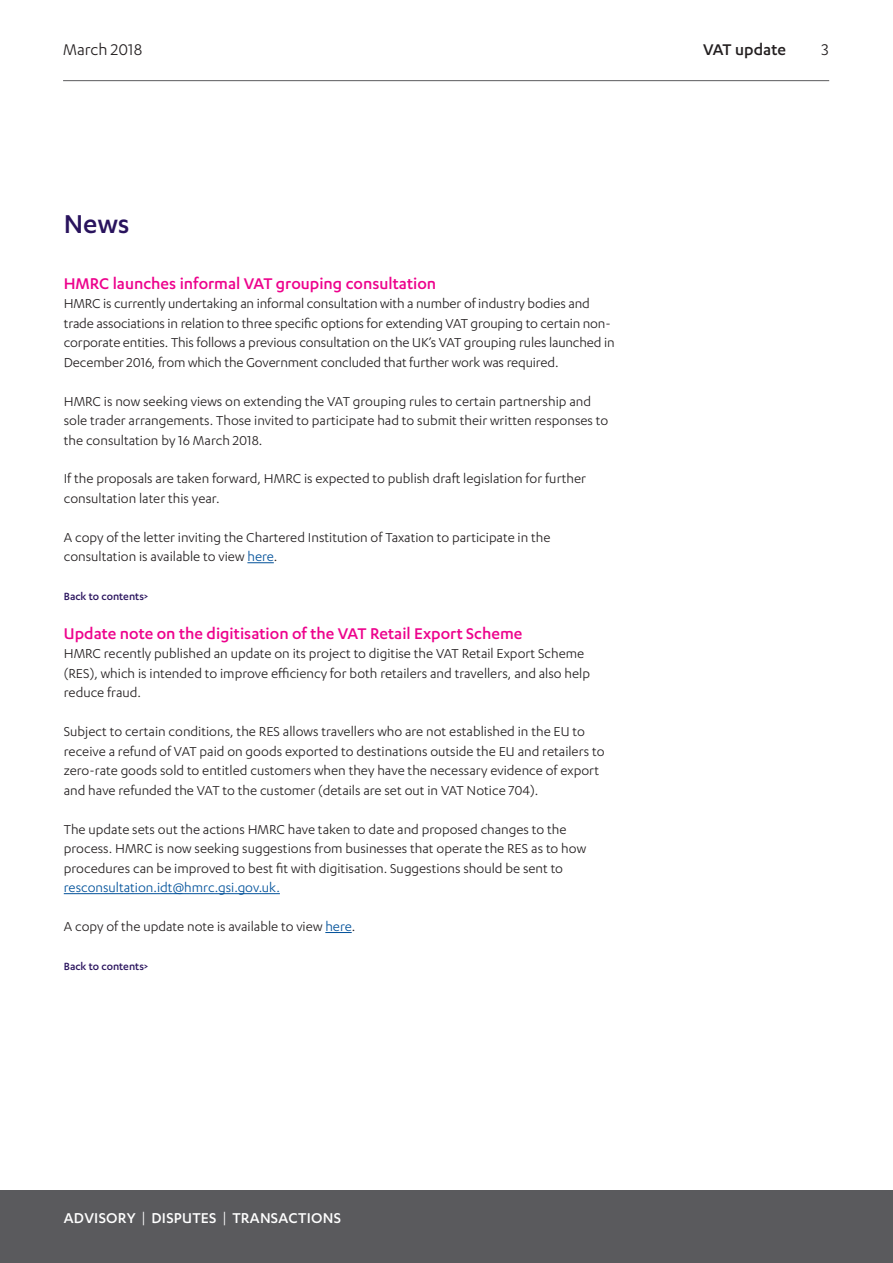
<style>
.page{position:relative;width:893px;height:1263px;background:#fff}
.page>*{position:absolute;margin:0;border:0;box-sizing:border-box;transform-origin:0 0}
.Heading_1{font:500 30px "Karbon";color:#29135d}
.Heading_2__pink{font:500 18px "Karbon";color:#ed028c}
.t1{font:18px "Karbon";color:#231f20}
.t2{font:500 18px "Karbon";color:#231f20}
.t3{font:500 16.5px "Karbon";letter-spacing:.015em;color:#fff}
.Body{font:15px/19.5px "Karbon";color:#231f20}
.Body-2{font:500 12px "Karbon";color:#29135d}
.s1{color:#01519a}
.s2{font-weight:400}
</style>
<div class="page">
<hr style="left:63px;top:80px;width:766px;height:1px;background:#5a5a5d">
<div style="left:0;top:1191px;width:893px;height:72px;background:#5a5a5d"></div>
<svg style="left:247px;top:562px;width:27px;height:1px"></svg>
<hr style="left:64px;top:893px;width:216px;height:1px;background:#01519a">
<svg style="left:325px;top:932px;width:27px;height:1px"></svg>
<p class="t1" style="left:63px;top:39px;width:81px">March 2018</p>
<p class="t2" style="left:703px;top:39px;width:84px">VAT update</p>
<p class="t1" style="left:821px;top:39px;width:9px">3</p>
<p class="Heading_1" style="left:64px;top:207px;width:67px">News</p>
<p class="Heading_2__pink" style="left:64px;top:273px;width:374px">HMRC launches informal VAT grouping consultation</p>
<p class="Body" style="left:64px;top:293px;width:552px">HMRC is currently undertaking an informal consultation with a number of industry bodies and trade associations in relation to three specific options for extending VAT grouping to certain non&shy;corporate entities. This follows a previous consultation on the UK’s VAT grouping rules launched in December 2016, from which the Government concluded that further work was required.</p>
<p class="Body" style="left:64px;top:391px;width:546px">HMRC is now seeking views on extending the VAT grouping rules to certain partnership and sole trader arrangements. Those invited to participate had to submit their written responses to the consultation by 16 March 2018.</p>
<p class="Body" style="left:64px;top:469px;width:524px">If the proposals are taken forward, HMRC is expected to publish draft legislation for further consultation later this year.</p>
<p class="Body" style="left:64px;top:527px;width:488px">A copy of the letter inviting the Chartered Institution of Taxation to participate in the consultation is available to view <span class="s1">here</span>.</p>
<p class="Body-2" style="left:64px;top:590px;width:86px">Back to contents&gt;</p>
<p class="Heading_2__pink" style="left:64px;top:623px;width:460px">Update note on the digitisation of the VAT Retail Export Scheme</p>
<p class="Body" style="left:64px;top:644px;width:528px">HMRC recently published an update on its project to digitise the VAT Retail Export Scheme (RES), which is intended to improve efficiency for both retailers and travellers, and also help reduce fraud.</p>
<p class="Body" style="left:64px;top:722px;width:542px">Subject to certain conditions, the RES allows travellers who are not established in the EU to receive a refund of VAT paid on goods exported to destinations outside the EU and retailers to zero-rate goods sold to entitled customers when they have the necessary evidence of export and have refunded the VAT to the customer (details are set out in VAT Notice 704).</p>
<p class="Body" style="left:64px;top:819px;width:524px">The update sets out the actions HMRC have taken to date and proposed changes to the process. HMRC is now seeking suggestions from businesses that operate the RES as to how procedures can be improved to best fit with digitisation. Suggestions should be sent to <span class="s1">resconsultation.idt@hmrc.gsi.gov.uk.</span></p>
<p class="Body" style="left:64px;top:916px;width:293px">A copy of the update note is available to view <span class="s1">here</span>.</p>
<p class="Body-2" style="left:64px;top:959px;width:86px">Back to contents&gt;</p>
<p class="t3" style="left:64px;top:1208px;width:279px">ADVISORY <span class="s2">|</span> DISPUTES <span class="s2">|</span> TRANSACTIONS</p>
</div>
